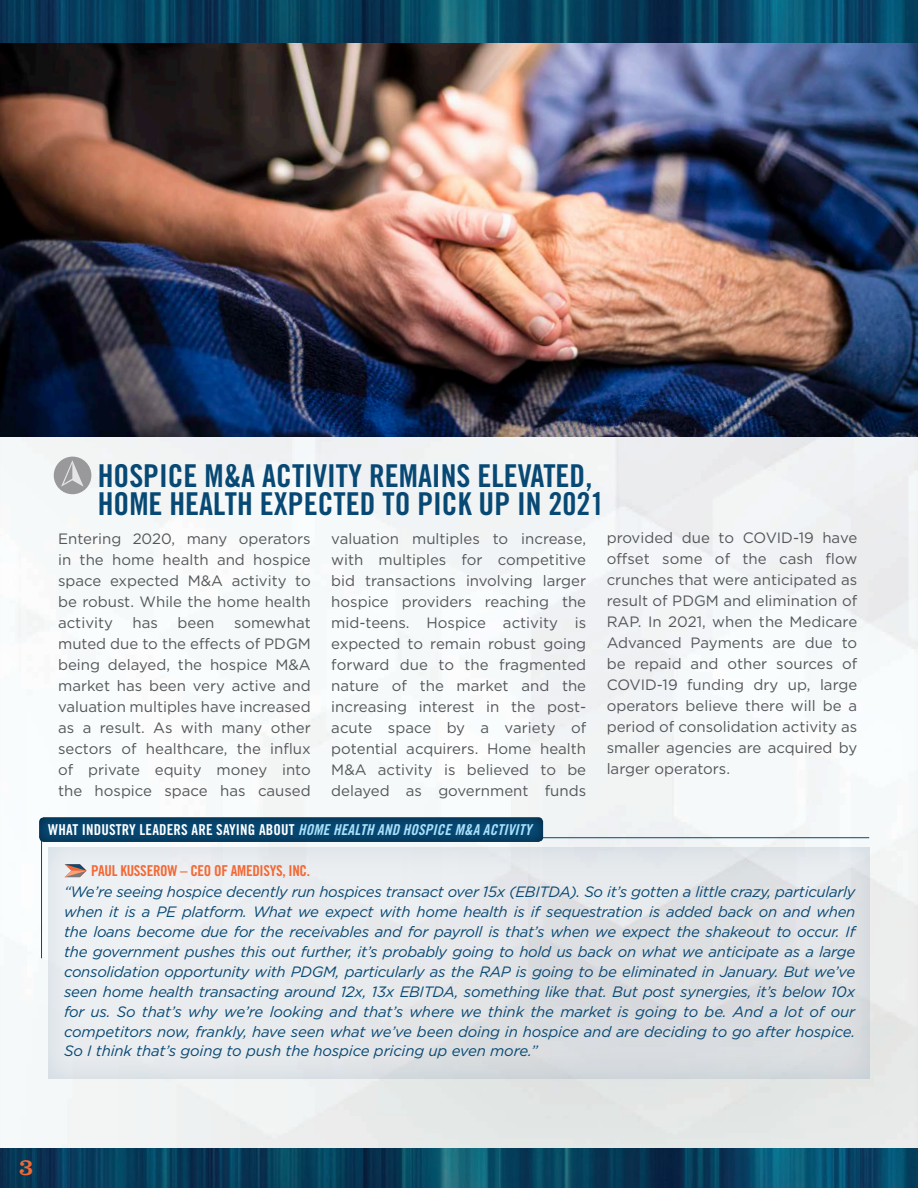
<style>
.page{position:relative;width:918px;height:1188px;background:#fff}
.page>*{position:absolute;margin:0;border:0;box-sizing:border-box;transform-origin:0 0}
.t1{font:31.5px/28.5px "Trade Gothic Bold Cond Twenty";color:#074974}
.t2{font:24px "Clarendon";color:#f26935}
.t3{font:15px/21px "Gotham";color:#54565a;text-align:justify}
.t4{font:italic 15px/19.8px "Gotham";letter-spacing:-.01em;color:#074974;text-align:justify}
.t5{font:15px "Trade Gothic Bold Cond Twenty";letter-spacing:.01em;color:#fff}
.t6{font:15px "Trade Gothic Bold Cond Twenty";letter-spacing:-.02em;color:#f26935}
.s1{font-family:"Trade Gothic Bold Cond Twenty Obl";color:#aae0f9}
</style>
<div class="page">
<div style="left:0;top:34px;width:918px;height:1154px;background:#231f20;opacity:.27"></div>
<img style="left:0;top:42px;width:918px;height:394px">
<div style="left:54px;top:457px;width:37px;height:37px;background:#99989b;border-radius:50%"></div>
<svg style="left:61px;top:460px;width:23px;height:27px"></svg>
<div style="left:48px;top:846px;width:823px;height:234px;background:#074974;opacity:.75"></div>
<hr style="left:540px;top:837px;width:329px;height:1px;background:#074974">
<hr style="left:41px;top:826px;width:1px;height:132px;background:#074974">
<div style="left:39px;top:814px;width:505px;height:29px;background:#231f20;opacity:.59"></div>
<svg style="left:65px;top:864px;width:22px;height:13px"></svg>
<img style="left:0;top:0;width:918px;height:42px">
<img style="left:0;top:1149px;width:918px;height:39px">
<p class="t1" style="left:98px;top:461px;width:508px">HOSPICE M&amp;A ACTIVITY REMAINS ELEVATED,<br>HOME HEALTH EXPECTED TO PICK UP IN 2021</p>
<p class="t3" style="left:331px;top:527px;width:256px">valuation multiples to increase, with multiples for competitive bid transactions involving larger hospice providers reaching the mid-teens. Hospice activity is expected to remain robust going forward due to the fragmented nature of the market and the increasing interest in the post&shy;acute space by a variety of potential acquirers. Home health M&amp;A activity is believed to be delayed as government funds</p>
<p class="t5" style="left:48px;top:821px;width:485px">WHAT INDUSTRY LEADERS ARE SAYING ABOUT <span class="s1">HOME HEALTH AND HOSPICE M&amp;A ACTIVITY</span></p>
<p class="t6" style="left:91px;top:861px;width:221px">PAUL KUSSEROW – CEO OF AMEDISYS, INC.</p>
<p class="t4" style="left:64px;top:882px;width:793px">“We’re seeing hospice decently run hospices transact over 15x (EBITDA). So it’s gotten a little crazy, particularly when it is a PE platform. What we expect with home health is if sequestration is added back on and when the loans become due for the receivables and for payroll is that’s when we expect the shakeout to occur. If the government pushes this out further, it’s probably going to hold us back on what we anticipate as a large consolidation opportunity with PDGM, particularly as the RAP is going to be eliminated in January. But we’ve seen home health transacting around 12x, 13x EBITDA, something like that. But post synergies, it’s below 10x for us. So that’s why we’re looking and that’s where we think the market is going to be. And a lot of our competitors now, frankly, have seen what we’ve been doing in hospice and are deciding to go after hospice.<br>So I think that’s going to push the hospice pricing up even more.”</p>
<p class="t3" style="left:607px;top:527px;width:252px">provided due to COVID-19 have offset some of the cash flow crunches that were anticipated as result of PDGM and elimination of RAP. In 2021, when the Medicare Advanced Payments are due to be repaid and other sources of COVID-19 funding dry up, large operators believe there will be a period of consolidation activity as smaller agencies are acquired by larger operators.</p>
<p class="t3" style="left:58px;top:528px;width:254px">Entering 2020, many operators in the home health and hospice space expected M&amp;A activity to be robust. While the home health activity</p>
<p class="t3" style="left:58px;top:612px;width:254px;text-indent:176px">somewhat muted due to the effects of PDGM being delayed, the hospice M&amp;A market has been very active and valuation multiples have increased as a result. As with many other sectors of healthcare, the influx of private equity money into the hospice space has caused</p>
<p class="t3" style="left:133px;top:612px;width:27px">has</p>
<p class="t3" style="left:178px;top:612px;width:38px">been</p>
<p class="t2" style="left:19px;top:1153px;width:16px">3</p>
</div>
